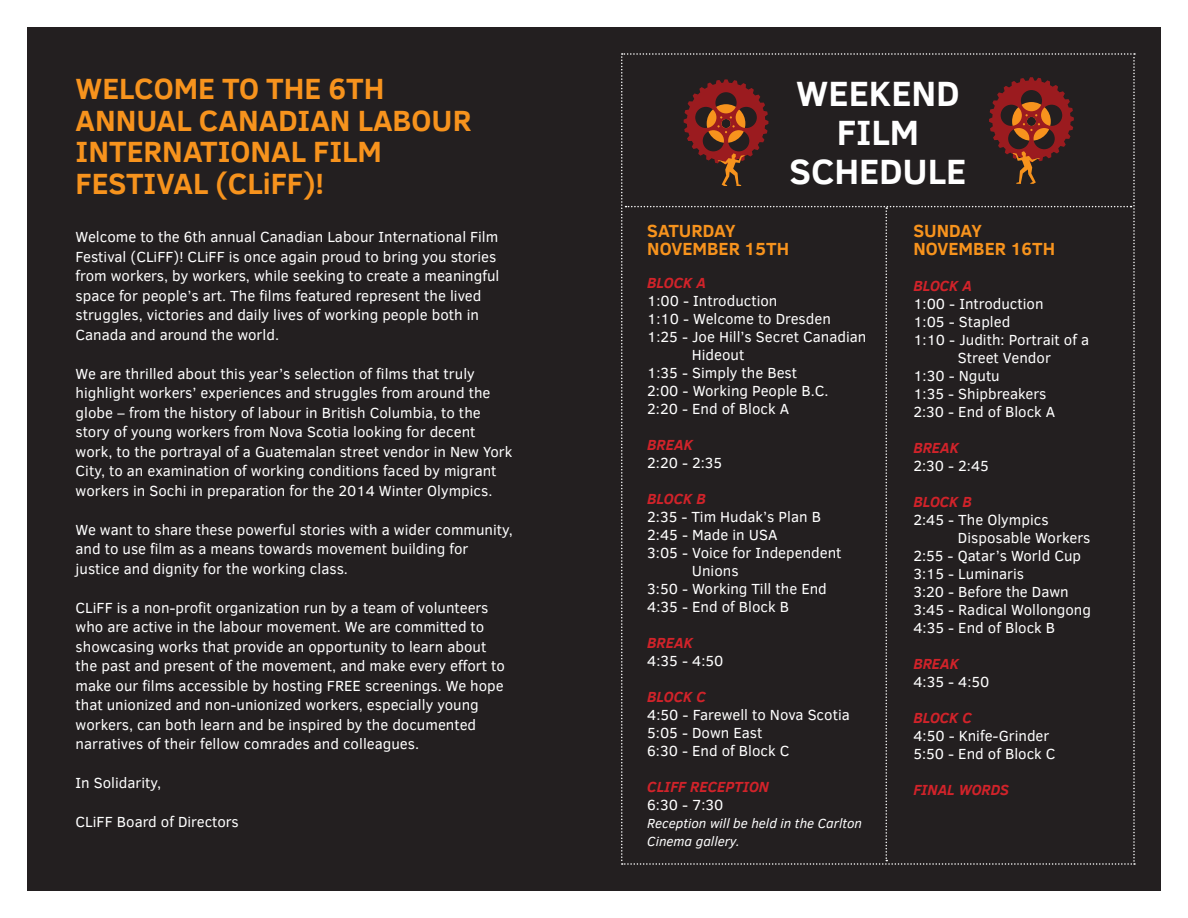
<style>
.page{position:relative;width:1188px;height:918px;background:#fff}
.page>*{position:absolute;margin:0;border:0;box-sizing:border-box;transform-origin:0 0}
.t1{font:700 36px/39px "Clear Sans";color:#fff;text-align:center}
.t2{font:700 30px/31.5px "Clear Sans";color:#f7931d}
.t3{font:700 18px/18px "Clear Sans";color:#f7931d}
.t4{font:15px/19.5px "Clear Sans";color:#fff}
.t5{font:italic 700 15px "Clear Sans";color:#d1232a}
.t6{font:italic 13.5px/18px "Clear Sans";color:#fff}
</style>
<div class="page">
<div style="left:27px;top:27px;width:1134px;height:864px;background:#231f20"></div>
<svg style="left:621px;top:53px;width:514px;height:812px"></svg>
<h2 class="t2" style="left:76px;top:72px;width:397px">WELCOME TO THE 6TH<br>ANNUAL CANADIAN LABOUR<br>INTERNATIONAL FILM<br>FESTIVAL (CLiFF)!</h2>
<h1 class="t1" style="left:789px;top:72px;width:178px">WEEKEND<br>FILM<br>SCHEDULE</h1>
<p class="t4" style="left:76px;top:227px;width:425px">Welcome to the 6th annual Canadian Labour International Film Festival (CLiFF)! CLiFF is once again proud to bring you stories from workers, by workers, while seeking to create a meaningful space for people’s art. The films featured represent the lived struggles, victories and daily lives of working people both in Canada and around the world.</p>
<p class="t4" style="left:76px;top:364px;width:438px">We are thrilled about this year’s selection of films that truly highlight workers’ experiences and struggles from around the globe – from the history of labour in British Columbia, to the story of young workers from Nova Scotia looking for decent work, to the portrayal of a Guatemalan street vendor in New York City, to an examination of working conditions faced by migrant workers in Sochi in preparation for the 2014 Winter Olympics.</p>
<p class="t4" style="left:76px;top:520px;width:439px">We want to share these powerful stories with a wider community, and to use film as a means towards movement building for justice and dignity for the working class.</p>
<p class="t4" style="left:76px;top:598px;width:431px">CLiFF is a non-profit organization run by a team of volunteers who are active in the labour movement. We are committed to showcasing works that provide an opportunity to learn about the past and present of the movement, and make every effort to make our films accessible by hosting FREE screenings. We hope that unionized and non-unionized workers, especially young workers, can both learn and be inspired by the documented narratives of their fellow comrades and colleagues.</p>
<p class="t4" style="left:76px;top:773px;width:87px">In Solidarity,</p>
<p class="t4" style="left:76px;top:812px;width:165px">CLiFF Board of Directors</p>
<p class="t3" style="left:647px;top:221px;width:143px">SATURDAY<br>NOVEMBER 15TH</p>
<p class="t5" style="left:647px;top:272px;width:60px">BLOCK A</p>
<p class="t4" style="left:647px;top:291px;width:132px">1:00 - Introduction</p>
<p class="t4" style="left:647px;top:309px;width:185px">1:10 - Welcome to Dresden</p>
<p class="t4" style="left:647px;top:327px;width:221px">1:25 - Joe Hill’s Secret Canadian</p>
<p class="t4" style="left:692px;top:345px;width:54px">Hideout</p>
<p class="t4" style="left:647px;top:363px;width:151px">1:35 - Simply the Best</p>
<p class="t4" style="left:647px;top:381px;width:183px">2:00 - Working People B.C.</p>
<p class="t4" style="left:647px;top:399px;width:144px">2:20 - End of Block A</p>
<p class="t5" style="left:647px;top:434px;width:47px">BREAK</p>
<p class="t4" style="left:647px;top:453px;width:77px">2:20 - 2:35</p>
<p class="t5" style="left:647px;top:488px;width:60px">BLOCK B</p>
<p class="t4" style="left:647px;top:507px;width:175px">2:35 - Tim Hudak’s Plan B</p>
<p class="t4" style="left:647px;top:525px;width:132px">2:45 - Made in USA</p>
<p class="t4" style="left:647px;top:543px;width:196px">3:05 - Voice for Independent</p>
<p class="t4" style="left:692px;top:561px;width:48px">Unions</p>
<p class="t4" style="left:647px;top:579px;width:181px">3:50 - Working Till the End</p>
<p class="t4" style="left:647px;top:597px;width:143px">4:35 - End of Block B</p>
<p class="t5" style="left:647px;top:632px;width:47px">BREAK</p>
<p class="t4" style="left:647px;top:651px;width:78px">4:35 - 4:50</p>
<p class="t5" style="left:647px;top:686px;width:60px">BLOCK C</p>
<p class="t4" style="left:647px;top:706px;width:204px;line-height:18px">4:50 - Farewell to Nova Scotia<br>5:05 - Down East<br>6:30 - End of Block C</p>
<p class="t5" style="left:647px;top:776px;width:123px">CLIFF RECEPTION</p>
<p class="t4" style="left:647px;top:795px;width:78px">6:30 - 7:30</p>
<p class="t6" style="left:647px;top:814px;width:216px">Reception will be held in the Carlton<br>Cinema gallery.</p>
<p class="t3" style="left:913px;top:221px;width:143px">SUNDAY<br>NOVEMBER 16TH</p>
<p class="t5" style="left:913px;top:275px;width:60px">BLOCK A</p>
<p class="t4" style="left:913px;top:294px;width:132px">1:00 - Introduction</p>
<p class="t4" style="left:913px;top:312px;width:98px">1:05 - Stapled</p>
<p class="t4" style="left:913px;top:330px;width:177px">1:10 - Judith: Portrait of a</p>
<p class="t4" style="left:958px;top:348px;width:95px">Street Vendor</p>
<p class="t4" style="left:913px;top:366px;width:88px">1:30 - Ngutu</p>
<p class="t4" style="left:913px;top:384px;width:135px">1:35 - Shipbreakers</p>
<p class="t4" style="left:913px;top:402px;width:144px">2:30 - End of Block A</p>
<p class="t5" style="left:913px;top:437px;width:47px">BREAK</p>
<p class="t4" style="left:913px;top:456px;width:77px">2:30 - 2:45</p>
<p class="t5" style="left:913px;top:491px;width:60px">BLOCK B</p>
<p class="t4" style="left:913px;top:510px;width:137px">2:45 - The Olympics</p>
<p class="t4" style="left:958px;top:528px;width:134px">Disposable Workers</p>
<p class="t4" style="left:913px;top:546px;width:169px">2:55 - Qatar’s World Cup</p>
<p class="t4" style="left:913px;top:564px;width:112px">3:15 - Luminaris</p>
<p class="t4" style="left:913px;top:582px;width:157px">3:20 - Before the Dawn</p>
<p class="t4" style="left:913px;top:600px;width:179px">3:45 - Radical Wollongong</p>
<p class="t4" style="left:913px;top:618px;width:143px">4:35 - End of Block B</p>
<p class="t5" style="left:913px;top:653px;width:47px">BREAK</p>
<p class="t4" style="left:913px;top:672px;width:78px">4:35 - 4:50</p>
<p class="t5" style="left:913px;top:707px;width:60px">BLOCK C</p>
<p class="t4" style="left:913px;top:727px;width:144px;line-height:18px">4:50 - Knife-Grinder<br>5:50 - End of Block C</p>
<p class="t5" style="left:913px;top:779px;width:97px">FINAL WORDS</p>
</div>
